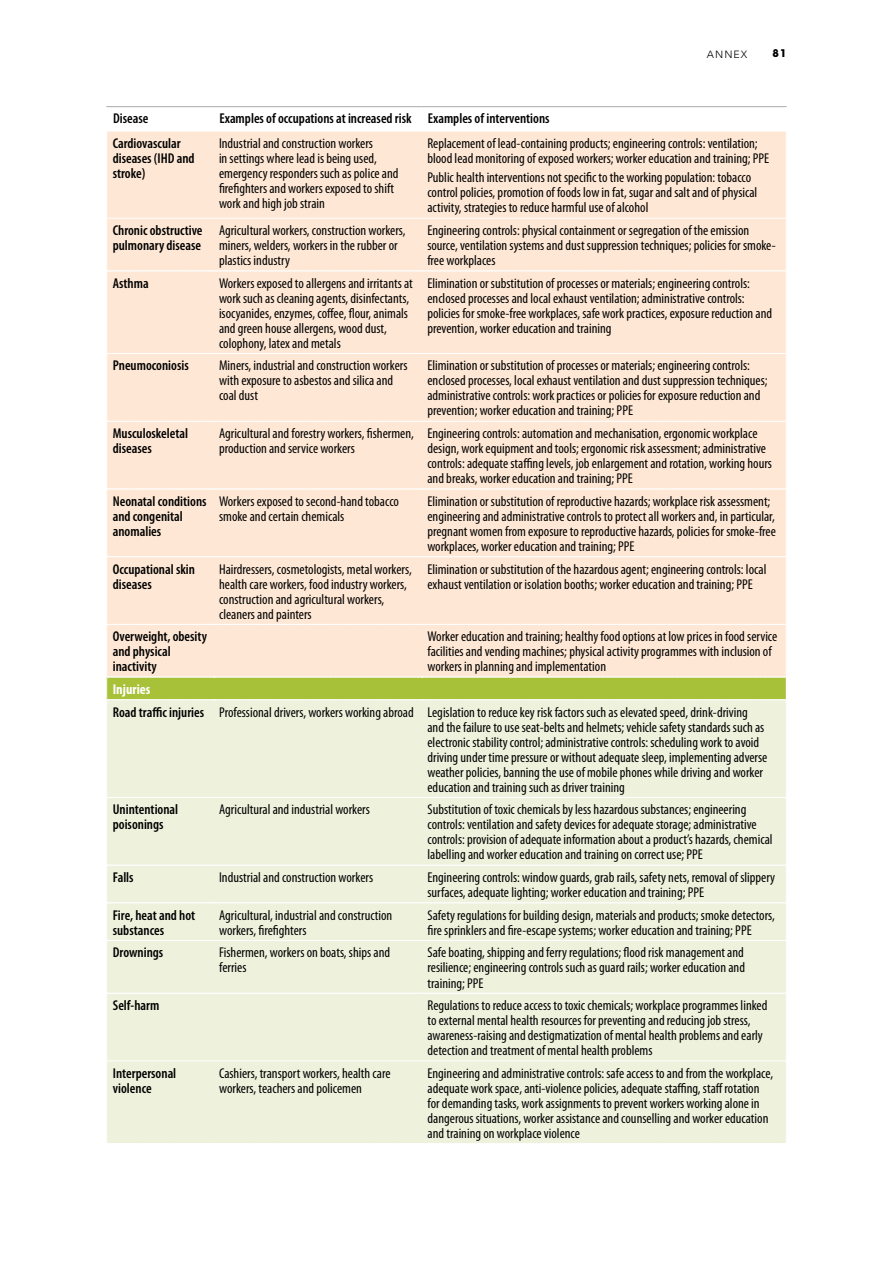
<style>
.page{position:relative;width:893px;height:1263px;background:#fff}
.page>*{position:absolute;margin:0;border:0;box-sizing:border-box;transform-origin:0 0}
.t1{font:condensed 14.25px/15px "Myriad Pro";color:#000}
.t2{font:600 condensed 14.25px/15px "Myriad Pro";color:#000}
.t3{font:300 10.5px "Avenir";letter-spacing:.1em;color:#000}
.t4{font:700 10.5px "Avant Garde";color:#000}
.s1{font-weight:700;color:#fff}
.s2{font-weight:600}
</style>
<div class="page">
<div style="left:107px;top:132px;width:679px;height:86px;background:#fee7d4"></div>
<div style="left:107px;top:219px;width:679px;height:458px;background:#fee7d4"></div>
<div style="left:107px;top:700px;width:679px;height:443px;background:#eef1dc"></div>
<div style="left:107px;top:798px;width:679px;height:263px;background:#eef1dc"></div>
<svg style="left:107px;top:271px;width:679px;height:1px"></svg>
<svg style="left:107px;top:353px;width:679px;height:1px"></svg>
<svg style="left:107px;top:421px;width:679px;height:1px"></svg>
<svg style="left:107px;top:489px;width:679px;height:1px"></svg>
<svg style="left:107px;top:556px;width:679px;height:1px"></svg>
<svg style="left:107px;top:624px;width:679px;height:1px"></svg>
<svg style="left:107px;top:797px;width:679px;height:1px"></svg>
<svg style="left:107px;top:865px;width:679px;height:1px"></svg>
<svg style="left:107px;top:902px;width:679px;height:1px"></svg>
<svg style="left:107px;top:940px;width:679px;height:1px"></svg>
<svg style="left:107px;top:993px;width:679px;height:1px"></svg>
<hr style="left:106px;top:106px;width:107px;height:1px;background:#a7a9ac">
<hr style="left:213px;top:106px;width:208px;height:1px;background:#a7a9ac">
<hr style="left:421px;top:106px;width:366px;height:1px;background:#a7a9ac">
<hr style="left:107px;top:1061px;width:106px;height:1px;background:#fff">
<hr style="left:213px;top:1061px;width:208px;height:1px;background:#fff">
<hr style="left:421px;top:1061px;width:365px;height:1px;background:#fff">
<svg style="left:106px;top:677px;width:680px;height:23px;background:#adc547"></svg>
<p class="t3" style="left:707px;top:49px;width:42px">ANNEX</p>
<p class="t4" style="left:773px;top:47px;width:16px">81</p>
<p class="t2" style="left:113px;top:111px;width:37px">Disease</p>
<p class="t2" style="left:219px;top:111px;width:332px">Examples of occupations at increased risk Examples of interventions</p>
<p class="t2" style="left:113px;top:136px;width:83px">Cardiovascular diseases (IHD and stroke)</p>
<p class="t1" style="left:219px;top:136px;width:181px">Industrial and construction workers<br>in settings where lead is being used, emergency responders such as police and firefighters and workers exposed to shift work and high job strain</p>
<p class="t1" style="left:427px;top:136px;width:343px">Replacement of lead-containing products; engineering controls: ventilation; blood lead monitoring of exposed workers; worker education and training; PPE</p>
<p class="t1" style="left:427px;top:170px;width:331px">Public health interventions not specific to the working population: tobacco control policies, promotion of foods low in fat, sugar and salt and of physical activity, strategies to reduce harmful use of alcohol</p>
<p class="t2" style="left:113px;top:223px;width:91px">Chronic obstructive pulmonary disease</p>
<p class="t1" style="left:219px;top:223px;width:188px">Agricultural workers, construction workers, miners, welders, workers in the rubber or plastics industry</p>
<p class="t1" style="left:427px;top:223px;width:350px">Engineering controls: physical containment or segregation of the emission source, ventilation systems and dust suppression techniques; policies for smoke&shy;free workplaces</p>
<p class="t2" style="left:113px;top:276px;width:38px">Asthma</p>
<p class="t1" style="left:219px;top:275px;width:195px">Workers exposed to allergens and irritants at work such as cleaning agents, disinfectants, isocyanides, enzymes, coffee, flour, animals and green house allergens, wood dust, colophony, latex and metals</p>
<p class="t1" style="left:427px;top:275px;width:346px">Elimination or substitution of processes or materials; engineering controls: enclosed processes and local exhaust ventilation; administrative controls: policies for smoke-free workplaces, safe work practices, exposure reduction and prevention, worker education and training</p>
<p class="t2" style="left:113px;top:358px;width:78px">Pneumoconiosis</p>
<p class="t1" style="left:219px;top:358px;width:190px">Miners, industrial and construction workers with exposure to asbestos and silica and coal dust</p>
<p class="t1" style="left:427px;top:358px;width:342px">Elimination or substitution of processes or materials; engineering controls: enclosed processes, local exhaust ventilation and dust suppression techniques; administrative controls: work practices or policies for exposure reduction and prevention; worker education and training; PPE</p>
<p class="t2" style="left:113px;top:426px;width:77px">Musculoskeletal diseases</p>
<p class="t1" style="left:219px;top:426px;width:196px">Agricultural and forestry workers, fishermen, production and service workers</p>
<p class="t1" style="left:427px;top:426px;width:346px">Engineering controls: automation and mechanisation, ergonomic workplace design, work equipment and tools; ergonomic risk assessment; administrative controls: adequate staffing levels, job enlargement and rotation, working hours and breaks, worker education and training; PPE</p>
<p class="t2" style="left:113px;top:494px;width:95px">Neonatal conditions and congenital anomalies</p>
<p class="t1" style="left:219px;top:493px;width:181px">Workers exposed to second-hand tobacco smoke and certain chemicals</p>
<p class="t1" style="left:427px;top:493px;width:350px">Elimination or substitution of reproductive hazards; workplace risk assessment; engineering and administrative controls to protect all workers and, in particular, pregnant women from exposure to reproductive hazards, policies for smoke-free workplaces, worker education and training; PPE</p>
<p class="t2" style="left:113px;top:561px;width:84px">Occupational skin diseases</p>
<p class="t1" style="left:219px;top:561px;width:194px">Hairdressers, cosmetologists, metal workers, health care workers, food industry workers, construction and agricultural workers, cleaners and painters</p>
<p class="t1" style="left:427px;top:561px;width:340px">Elimination or substitution of the hazardous agent; engineering controls: local exhaust ventilation or isolation booths; worker education and training; PPE</p>
<p class="t2" style="left:113px;top:629px;width:96px">Overweight, obesity and physical inactivity</p>
<p class="t1" style="left:427px;top:629px;width:351px">Worker education and training; healthy food options at low prices in food service facilities and vending machines; physical activity programmes with inclusion of workers in planning and implementation</p>
<p class="t1" style="left:113px;top:678px;width:637px;line-height:22.6px"><span class="s1">Injuries<br></span><span class="s2">Road traffic injuries</span> Professional drivers, workers working abroad Legislation to reduce key risk factors such as elevated speed, drink-driving</p>
<p class="t1" style="left:427px;top:719px;width:341px">and the failure to use seat-belts and helmets; vehicle safety standards such as electronic stability control; administrative controls: scheduling work to avoid driving under time pressure or without adequate sleep, implementing adverse weather policies, banning the use of mobile phones while driving and worker education and training such as driver training</p>
<p class="t2" style="left:113px;top:802px;width:67px">Unintentional poisonings</p>
<p class="t1" style="left:219px;top:802px;width:152px">Agricultural and industrial workers</p>
<p class="t1" style="left:427px;top:802px;width:347px">Substitution of toxic chemicals by less hazardous substances; engineering controls: ventilation and safety devices for adequate storage; administrative controls: provision of adequate information about a product’s hazards, chemical labelling and worker education and training on correct use; PPE</p>
<p class="t2" style="left:113px;top:870px;width:22px">Falls</p>
<p class="t1" style="left:219px;top:870px;width:156px">Industrial and construction workers</p>
<p class="t1" style="left:427px;top:870px;width:349px">Engineering controls: window guards, grab rails, safety nets, removal of slippery surfaces, adequate lighting; worker education and training; PPE</p>
<p class="t2" style="left:113px;top:908px;width:84px">Fire, heat and hot substances</p>
<p class="t1" style="left:219px;top:907px;width:175px">Agricultural, industrial and construction workers, firefighters</p>
<p class="t1" style="left:427px;top:907px;width:349px">Safety regulations for building design, materials and products; smoke detectors, fire sprinklers and fire-escape systems; worker education and training; PPE</p>
<p class="t2" style="left:113px;top:945px;width:52px">Drownings</p>
<p class="t1" style="left:219px;top:945px;width:172px">Fishermen, workers on boats, ships and ferries</p>
<p class="t1" style="left:427px;top:945px;width:319px;text-align:justify">Safe boating, shipping and ferry regulations; flood risk management and resilience; engineering controls such as guard rails; worker education and training; PPE</p>
<p class="t2" style="left:113px;top:998px;width:48px">Self-harm</p>
<p class="t1" style="left:427px;top:998px;width:341px">Regulations to reduce access to toxic chemicals; workplace programmes linked to external mental health resources for preventing and reducing job stress, awareness-raising and destigmatization of mental health problems and early detection and treatment of mental health problems</p>
<p class="t2" style="left:113px;top:1066px;width:65px">Interpersonal violence</p>
<p class="t1" style="left:219px;top:1065px;width:173px">Cashiers, transport workers, health care workers, teachers and policemen</p>
<p class="t1" style="left:428px;top:1065px;width:347px">Engineering and administrative controls: safe access to and from the workplace, adequate work space, anti-violence policies, adequate staffing, staff rotation for demanding tasks, work assignments to prevent workers working alone in dangerous situations, worker assistance and counselling and worker education and training on workplace violence</p>
</div>
